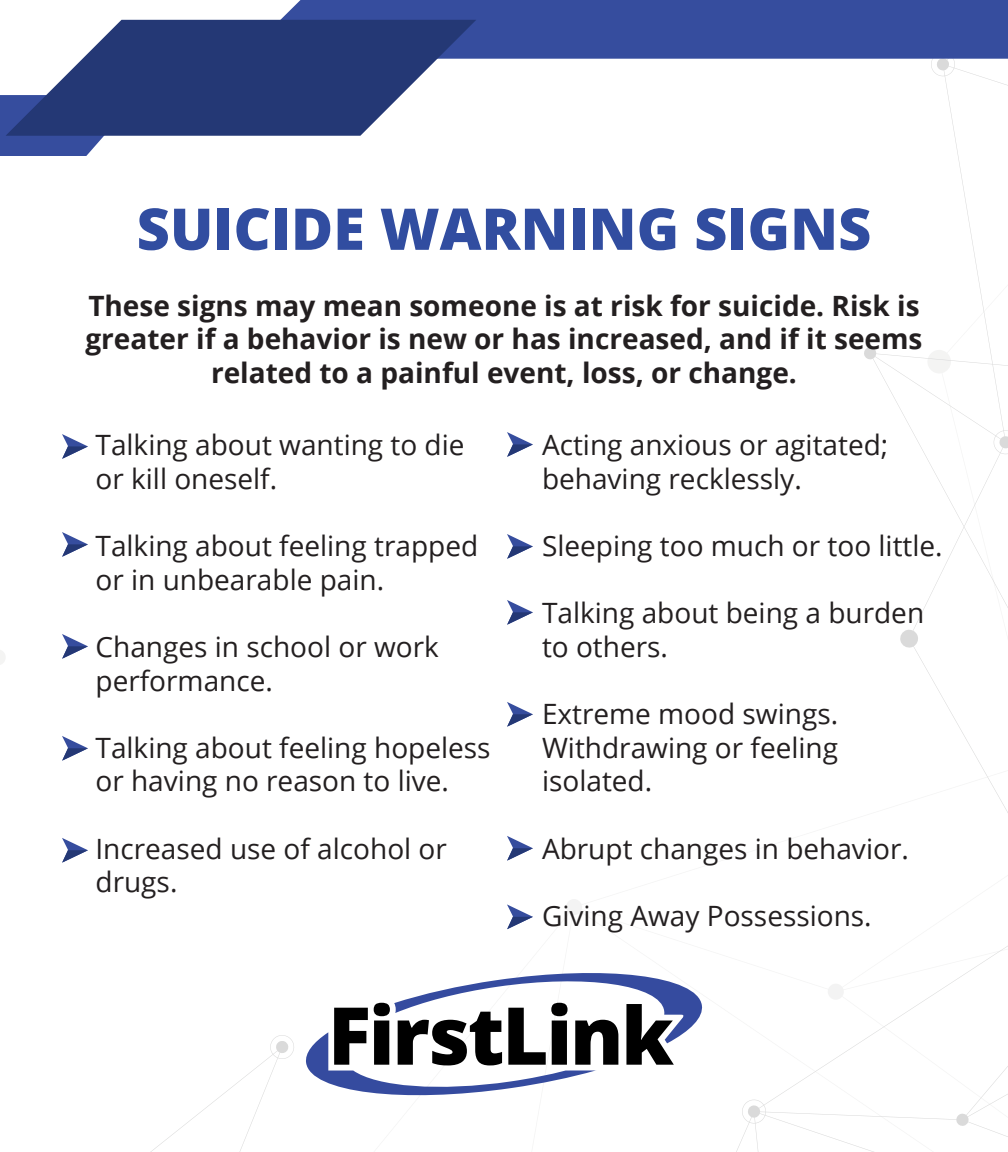
<style>
.page{position:relative;width:1008px;height:1152px;background:#fff}
.page>*{position:absolute;margin:0;border:0;box-sizing:border-box;transform-origin:0 0}
.t1{font:800 57.6px "Open Sans";color:#314da0}
.t2{font:28px/33.6px "Open Sans";color:#231f20}
.t3{font:700 28px/33.6px "Open Sans";color:#231f20;text-align:center}
</style>
<div class="page">
<svg style="left:992px;top:429px;width:16px;height:27px"></svg>
<svg style="left:742px;top:1099px;width:25px;height:26px"></svg>
<svg style="left:269px;top:1035px;width:25px;height:25px"></svg>
<svg style="left:306px;top:973px;width:397px;height:123px"></svg>
<svg style="left:0;top:95px;width:104px;height:61px;background:#455aa5"></svg>
<svg style="left:241px;top:0;width:767px;height:78px"></svg>
<svg style="left:6px;top:20px;width:470px;height:116px;fill:#243875"></svg>
<svg style="left:62px;top:434px;width:26px;height:25px"></svg>
<svg style="left:62px;top:532px;width:26px;height:25px"></svg>
<svg style="left:62px;top:634px;width:26px;height:25px"></svg>
<svg style="left:62px;top:736px;width:26px;height:25px"></svg>
<svg style="left:62px;top:838px;width:26px;height:25px"></svg>
<svg style="left:507px;top:432px;width:26px;height:25px"></svg>
<svg style="left:507px;top:534px;width:26px;height:25px"></svg>
<svg style="left:507px;top:600px;width:26px;height:25px"></svg>
<svg style="left:507px;top:702px;width:26px;height:25px"></svg>
<svg style="left:507px;top:836px;width:26px;height:25px"></svg>
<svg style="left:507px;top:904px;width:26px;height:25px"></svg>
<p class="t1" style="left:137px;top:185px;width:736px">SUICIDE WARNING SIGNS</p>
<p class="t3" style="left:85px;top:288px;width:839px">These signs may mean someone is at risk for suicide. Risk is greater if a behavior is new or has increased, and if it seems related to a painful event, loss, or change.</p>
<p class="t2" style="left:96px;top:428px;width:371px">Talking about wanting to die or kill oneself.</p>
<p class="t2" style="left:96px;top:528px;width:384px">Talking about feeling trapped or in unbearable pain.</p>
<p class="t2" style="left:96px;top:629px;width:345px">Changes in school or work performance.</p>
<p class="t2" style="left:96px;top:730px;width:397px">Talking about feeling hopeless or having no reason to live.</p>
<p class="t2" style="left:96px;top:831px;width:353px">Increased use of alcohol or drugs.</p>
<p class="t2" style="left:542px;top:428px;width:348px">Acting anxious or agitated; behaving recklessly.</p>
<p class="t2" style="left:542px;top:528px;width:402px">Sleeping too much or too little.</p>
<p class="t2" style="left:542px;top:596px;width:384px">Talking about being a burden to others.</p>
<p class="t2" style="left:542px;top:696px;width:298px">Extreme mood swings.</p>
<p class="t2" style="left:542px;top:730px;width:298px">Withdrawing or feeling isolated.</p>
<p class="t2" style="left:542px;top:831px;width:368px">Abrupt changes in behavior.</p>
<p class="t2" style="left:542px;top:898px;width:331px">Giving Away Possessions.</p>
</div>
